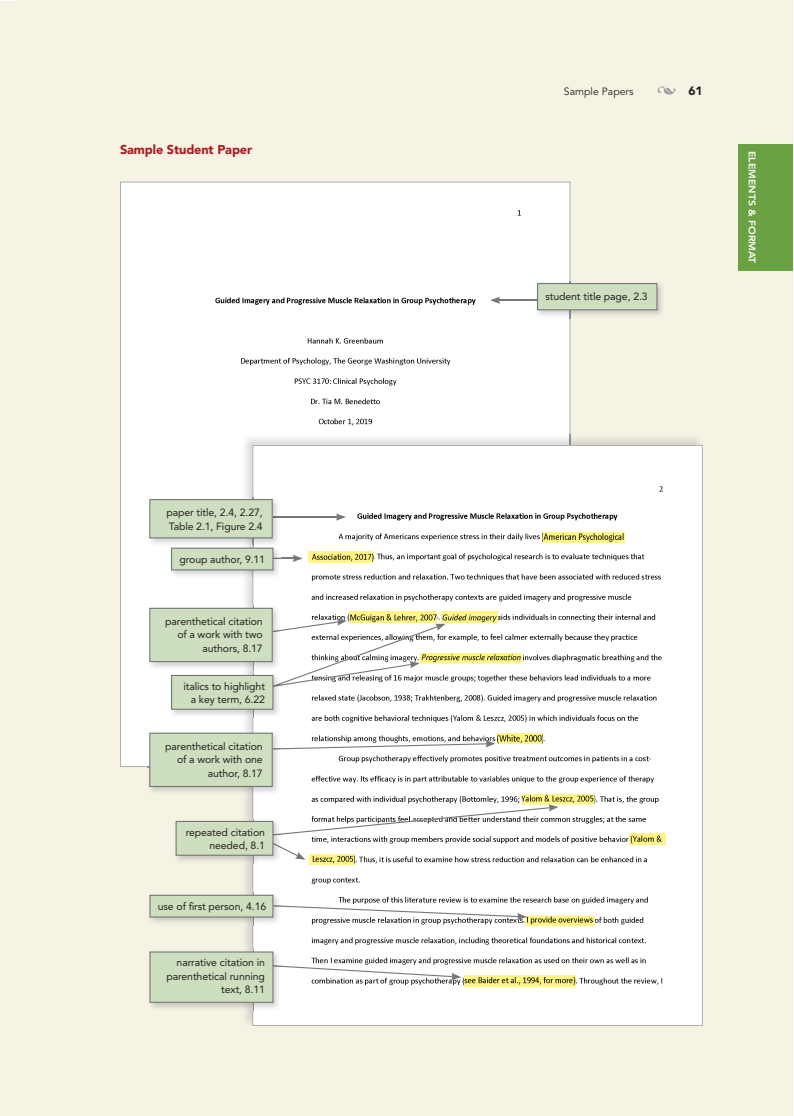
<style>
.page{position:relative;width:794px;height:1116px;background:#fff}
.page>*{position:absolute;margin:0;border:0;box-sizing:border-box;transform-origin:0 0}
.t1{font:900 12.75px "Avenir";letter-spacing:-.01em;color:#a61c1f}
.t2{font:900 12px "Avenir";color:#231f20}
.t3{font:10.5px/13.5px "Avenir";letter-spacing:-.01em;color:#231f20;text-align:right}
.t4{font:10.5px "Avenir";color:#231f20}
.t5{font:800 9.45px "Avenir";color:#fff;scale:1.11 1}
.s1{font-family:"Minion Pro";font-weight:400;font-size:18px;color:#939598}
</style>
<div class="page">
<div style="left:18px;top:0;width:774px;height:1115px;background:#f6f3e5"></div>
<div style="left:0;top:1px;width:18px;height:1114px;background:#f6f3e5"></div>
<div style="left:120px;top:182px;width:450px;height:585px;background:#fff"></div>
<img style="left:241px;top:434px;width:462px;height:49px">
<img style="left:241px;top:483px;width:11px;height:247px">
<svg style="left:252px;top:445px;width:450px;height:580px;background:#f3f3f3"></svg>
<hr style="left:272px;top:516px;width:66px;height:1px;background:#76787b">
<svg style="left:336px;top:513px;width:10px;height:7px"></svg>
<hr style="left:497px;top:300px;width:66px;height:1px;background:#76787b">
<svg style="left:490px;top:296px;width:10px;height:8px"></svg>
<hr style="left:229px;top:558px;width:66px;height:1px;background:#76787b">
<svg style="left:292px;top:554px;width:10px;height:8px"></svg>
<img style="left:147px;top:497px;width:133px;height:49px">
<div style="left:150px;top:499px;width:122px;height:39px;background:#cddfbe"></div>
<div style="left:149px;top:499px;width:123px;height:39px;border:1px solid #6c6d70"></div>
<img style="left:147px;top:606px;width:133px;height:64px">
<div style="left:150px;top:608px;width:122px;height:53px;background:#cddfbe"></div>
<div style="left:149px;top:608px;width:123px;height:54px;border:1px solid #6c6d70"></div>
<img style="left:147px;top:730px;width:133px;height:64px">
<svg style="left:272px;top:740px;width:223px;height:9px;background:#dfe0e0"></svg>
<div style="left:150px;top:733px;width:122px;height:53px;background:#cddfbe"></div>
<div style="left:149px;top:732px;width:123px;height:54px;border:1px solid #6c6d70"></div>
<img style="left:169px;top:545px;width:112px;height:33px">
<div style="left:171px;top:548px;width:102px;height:22px;background:#cddfbe"></div>
<div style="left:171px;top:547px;width:102px;height:23px;border:1px solid #6c6d70"></div>
<img style="left:149px;top:892px;width:132px;height:33px">
<div style="left:150px;top:895px;width:123px;height:22px;background:#cddfbe"></div>
<div style="left:149px;top:894px;width:124px;height:23px;border:1px solid #6c6d70"></div>
<img style="left:169px;top:673px;width:112px;height:44px">
<svg style="left:270px;top:618px;width:175px;height:68px;background:#e8e8e7"></svg>
<div style="left:171px;top:675px;width:102px;height:34px;background:#cddfbe"></div>
<div style="left:171px;top:675px;width:102px;height:34px;border:1px solid #6c6d70"></div>
<img style="left:149px;top:949px;width:132px;height:61px">
<svg style="left:273px;top:965px;width:188px;height:15px;background:#efeff0"></svg>
<div style="left:150px;top:951px;width:123px;height:51px;background:#cddfbe"></div>
<div style="left:149px;top:951px;width:124px;height:51px;border:1px solid #6c6d70"></div>
<img style="left:175px;top:819px;width:106px;height:44px">
<div style="left:176px;top:821px;width:97px;height:34px;background:#cddfbe"></div>
<div style="left:176px;top:821px;width:97px;height:34px;border:1px solid #6c6d70"></div>
<img style="left:542px;top:532px;width:82px;height:10px">
<img style="left:308px;top:551px;width:65px;height:11px">
<img style="left:350px;top:611px;width:87px;height:11px">
<img style="left:419px;top:653px;width:102px;height:10px">
<img style="left:441px;top:611px;width:56px;height:11px">
<img style="left:497px;top:733px;width:45px;height:10px">
<img style="left:629px;top:833px;width:36px;height:11px">
<img style="left:309px;top:859px;width:45px;height:5px">
<img style="left:521px;top:794px;width:73px;height:10px">
<svg style="left:266px;top:804px;width:292px;height:55px;background:#ececea"></svg>
<img style="left:525px;top:915px;width:69px;height:11px">
<svg style="left:270px;top:905px;width:257px;height:15px;background:#ebebeb"></svg>
<img style="left:464px;top:975px;width:111px;height:11px">
<img style="left:535px;top:281px;width:127px;height:37px">
<div style="left:537px;top:283px;width:119px;height:27px;background:#cddfbe"></div>
<div style="left:537px;top:283px;width:120px;height:27px;border:1px solid #6c6d70"></div>
<img style="left:169px;top:545px;width:72px;height:1px">
<svg style="left:241px;top:545px;width:39px;height:1px"></svg>
<div style="left:738px;top:144px;width:54px;height:126px;background:#6aa243"></div>
<p class="t1" style="left:120px;top:142px;width:134px">Sample Student Paper</p>
<p class="t3" style="left:166px;top:506px;width:98px;text-align:left">paper title, 2.4, 2.27,<br>Table 2.1, Figure 2.4</p>
<p class="t3" style="left:179px;top:552px;width:87px">group author, 9.11</p>
<p class="t3" style="left:165px;top:614px;width:99px">parenthetical citation of a work with two authors, 8.17</p>
<p class="t3" style="left:183px;top:679px;width:83px">italics to highlight a key term, 6.22</p>
<p class="t3" style="left:165px;top:739px;width:99px">parenthetical citation of a work with one author, 8.17</p>
<p class="t3" style="left:186px;top:825px;width:81px">repeated citation needed, 8.1</p>
<p class="t3" style="left:158px;top:899px;width:110px">use of first person, 4.16</p>
<p class="t3" style="left:166px;top:955px;width:100px">narrative citation in parenthetical running text, 8.11</p>
<p class="t4" style="left:563px;top:85px;width:71px">Sample Papers</p>
<p class="t2" style="left:656px;top:84px;width:47px"><span class="s1">•</span> 61</p>
<p class="t3" style="left:545px;top:290px;width:104px">student title page, 2.3</p>
<p class="t5" style="left:757px;top:151px;width:103px;rotate:90deg">ELEMENTS &amp; FORMAT</p>
</div>
